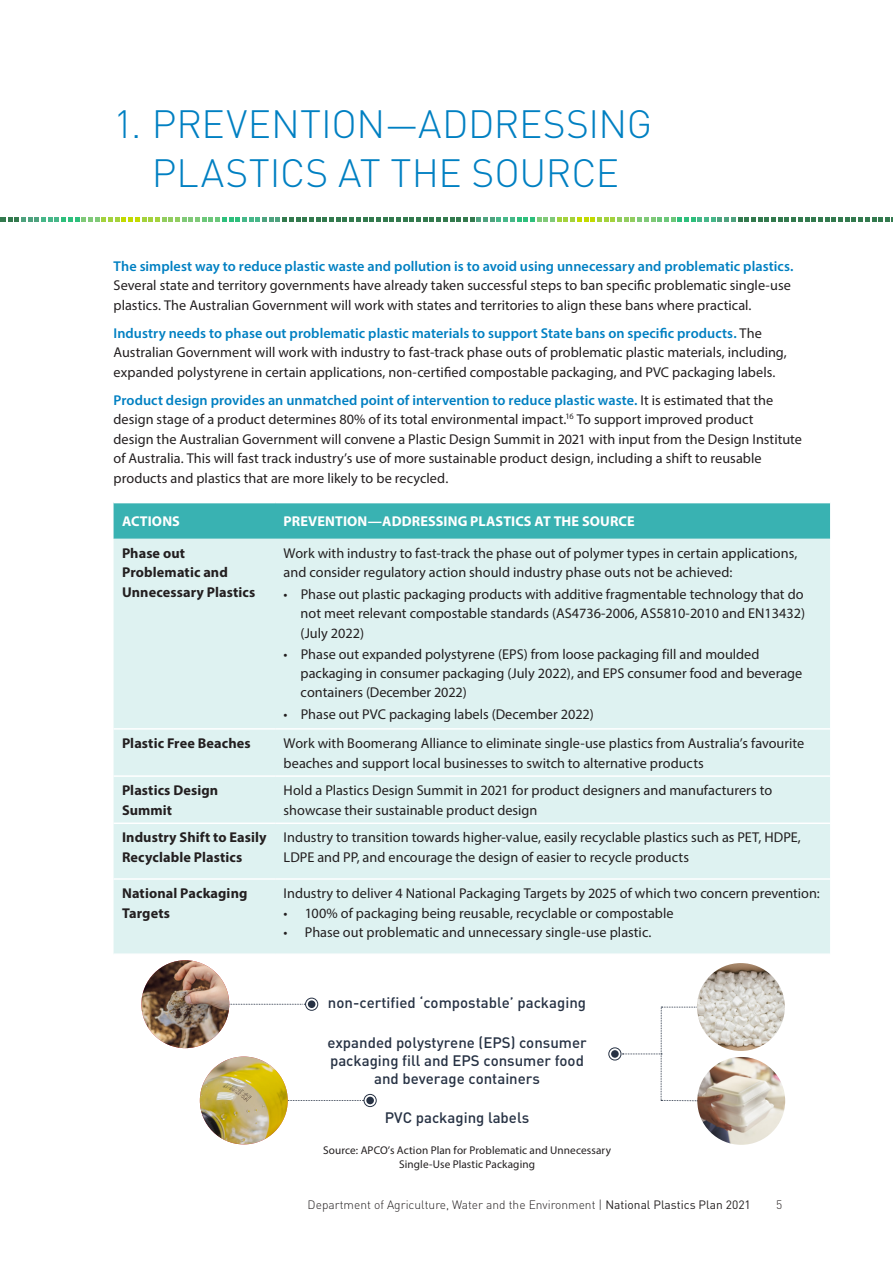
<style>
.page{position:relative;width:893px;height:1263px;background:#fff}
.page>*{position:absolute;margin:0;border:0;box-sizing:border-box;transform-origin:0 0}
._01__HEADING_1{font:300 39px/49.5px "DIN";letter-spacing:-.005em;color:#0080c2;text-align:center}
._05__Body_text{font:500 15px/18px "DIN";color:#273244;text-align:center}
._05__Body_text-2{font:14.25px/19.5px "Myriad Pro";color:#231f20}
._05c__DOT_POINTS{font:14.25px/19.5px "Myriad Pro";color:#231f20}
._05__Body_text-3{font:700 14.25px/19.5px "Myriad Pro";letter-spacing:.01em;color:#231f20}
._05__Body_text-4{font:700 14.25px "Myriad Pro";letter-spacing:.005em;color:#fff}
.t1{font:300 12px "DIN";color:#231f20}
._05__Body_text-5{font:11.25px/13.5px "Myriad Pro";letter-spacing:.01em;color:#231f20;text-align:center}
.s1{font-weight:600;color:#0080c2}
.s2{font-weight:400}
</style>
<div class="page">
<svg style="left:0;top:217px;width:893px;height:5px"></svg>
<div style="left:114px;top:503px;width:716px;height:36px;background:#39b2b2"></div>
<div style="left:114px;top:539px;width:716px;height:414px;background:#def2f1"></div>
<hr style="left:114px;top:728px;width:161px;height:2px;background:#fff">
<hr style="left:275px;top:728px;width:555px;height:2px;background:#fff">
<hr style="left:114px;top:775px;width:161px;height:2px;background:#fff">
<hr style="left:275px;top:775px;width:555px;height:2px;background:#fff">
<hr style="left:114px;top:822px;width:161px;height:2px;background:#fff">
<hr style="left:275px;top:822px;width:555px;height:2px;background:#fff">
<hr style="left:114px;top:878px;width:161px;height:2px;background:#fff">
<hr style="left:275px;top:878px;width:555px;height:2px;background:#fff">
<svg style="left:288px;top:1100px;width:76px;height:1px"></svg>
<div style="left:364px;top:1094px;width:12px;height:13px;border:1px solid #273244;border-radius:50%"></div>
<div style="left:366px;top:1097px;width:8px;height:7px;background:#273244;border-radius:50%"></div>
<img style="left:200px;top:1056px;width:88px;height:88px;border-radius:44px">
<div style="left:609px;top:1048px;width:12px;height:12px;border:1px solid #273244;border-radius:50%"></div>
<div style="left:611px;top:1050px;width:8px;height:8px;background:#273244;border-radius:50%"></div>
<svg style="left:229px;top:1004px;width:76px;height:1px"></svg>
<div style="left:305px;top:998px;width:13px;height:12px;border:1px solid #273244;border-radius:50%"></div>
<div style="left:308px;top:1000px;width:7px;height:8px;background:#273244;border-radius:50%"></div>
<img style="left:141px;top:960px;width:88px;height:88px;border-radius:44px">
<svg style="left:622px;top:1007px;width:78px;height:94px"></svg>
<img style="left:697px;top:1057px;width:88px;height:88px;border-radius:44px">
<img style="left:697px;top:963px;width:88px;height:88px;border-radius:44px">
<p class="_01__HEADING_1" style="left:114px;top:99px;width:540px">1. PREVENTION—ADDRESSING<br>PLASTICS AT THE SOURCE</p>
<p class="_05__Body_text-2" style="left:114px;top:256px;width:681px"><span class="s1">The simplest way to reduce plastic waste and pollution is to avoid using unnecessary and problematic plastics.<br></span>Several state and territory governments have already taken successful steps to ban specific problematic single-use plastics. The Australian Government will work with states and territories to align these bans where practical.</p>
<p class="_05__Body_text-2" style="left:114px;top:323px;width:675px"><span class="s1">Industry needs to phase out problematic plastic materials to support State bans on specific products.</span> The<br>Australian Government will work with industry to fast-track phase outs of problematic plastic materials, including, expanded polystyrene in certain applications, non-certified compostable packaging, and PVC packaging labels.</p>
<p class="_05__Body_text-2" style="left:114px;top:390px;width:690px"><span class="s1">Product design provides an unmatched point of intervention to reduce plastic waste.</span> It is estimated that the design stage of a product determines 80% of its total environmental impact.<sup>16</sup> To support improved product<br>design the Australian Government will convene a Plastic Design Summit in 2021 with input from the Design Institute of Australia. This will fast track industry’s use of more sustainable product design, including a shift to reusable products and plastics that are more likely to be recycled.</p>
<p class="_05__Body_text-4" style="left:122px;top:512px;width:59px">ACTIONS</p>
<p class="_05__Body_text-4" style="left:284px;top:512px;width:352px">PREVENTION—ADDRESSING PLASTICS AT THE SOURCE</p>
<p class="_05__Body_text-3" style="left:122px;top:543px;width:135px">Phase out<br>Problematic and<br>Unnecessary Plastics</p>
<p class="_05c__DOT_POINTS" style="left:284px;top:543px;width:515px">Work with industry to fast-track the phase out of polymer types in certain applications, and consider regulatory action should industry phase outs not be achieved:</p>
<p class="_05c__DOT_POINTS" style="left:301px;top:584px;width:506px;text-align:justify;text-indent:-17px">• Phase out plastic packaging products with additive fragmentable technology that do not meet relevant compostable standards (AS4736-2006, AS5810-2010 and EN13432) (July 2022)</p>
<p class="_05c__DOT_POINTS" style="left:301px;top:644px;width:503px;text-indent:-17px">• Phase out expanded polystyrene (EPS) from loose packaging fill and moulded packaging in consumer packaging (July 2022), and EPS consumer food and beverage containers (December 2022)</p>
<p class="_05c__DOT_POINTS" style="left:284px;top:704px;width:312px">• Phase out PVC packaging labels (December 2022)</p>
<p class="_05__Body_text-3" style="left:122px;top:733px;width:130px">Plastic Free Beaches</p>
<p class="_05__Body_text-2" style="left:284px;top:733px;width:522px">Work with Boomerang Alliance to eliminate single-use plastics from Australia’s favourite beaches and support local businesses to switch to alternative products</p>
<p class="_05__Body_text-3" style="left:122px;top:780px;width:98px">Plastics Design<br>Summit</p>
<p class="_05__Body_text-2" style="left:284px;top:780px;width:490px">Hold a Plastics Design Summit in 2021 for product designers and manufacturers to showcase their sustainable product design</p>
<p class="_05__Body_text-3" style="left:122px;top:827px;width:146px">Industry Shift to Easily<br>Recyclable Plastics</p>
<p class="_05__Body_text-2" style="left:284px;top:828px;width:519px">Industry to transition towards higher-value, easily recyclable plastics such as PET, HDPE,<br>LDPE and PP, and encourage the design of easier to recycle products</p>
<p class="_05__Body_text-3" style="left:122px;top:883px;width:127px">National Packaging<br>Targets</p>
<p class="_05__Body_text-2" style="left:284px;top:883px;width:538px">Industry to deliver 4 National Packaging Targets by 2025 of which two concern prevention:</p>
<p class="_05__Body_text-2" style="left:284px;top:903px;width:392px">• 100% of packaging being reusable, recyclable or compostable</p>
<p class="_05__Body_text-2" style="left:284px;top:922px;width:369px">• Phase out problematic and unnecessary single-use plastic.</p>
<p class="_05__Body_text" style="left:328px;top:993px;width:260px">non-certified ‘compostable’ packaging</p>
<p class="_05__Body_text" style="left:327px;top:1033px;width:261px">expanded polystyrene (EPS) consumer packaging fill and EPS consumer food and beverage containers</p>
<p class="_05__Body_text" style="left:385px;top:1108px;width:146px">PVC packaging labels</p>
<p class="_05__Body_text-5" style="left:323px;top:1144px;width:289px">Source: APCO’s Action Plan for Problematic and Unnecessary<br>Single-Use Plastic Packaging</p>
<p class="t1" style="left:308px;top:1197px;width:445px">Department of Agriculture, Water and the Environment | <span class="s2">National Plastics Plan 2021</span></p>
<p class="t1" style="left:776px;top:1197px;width:8px">5</p>
</div>
